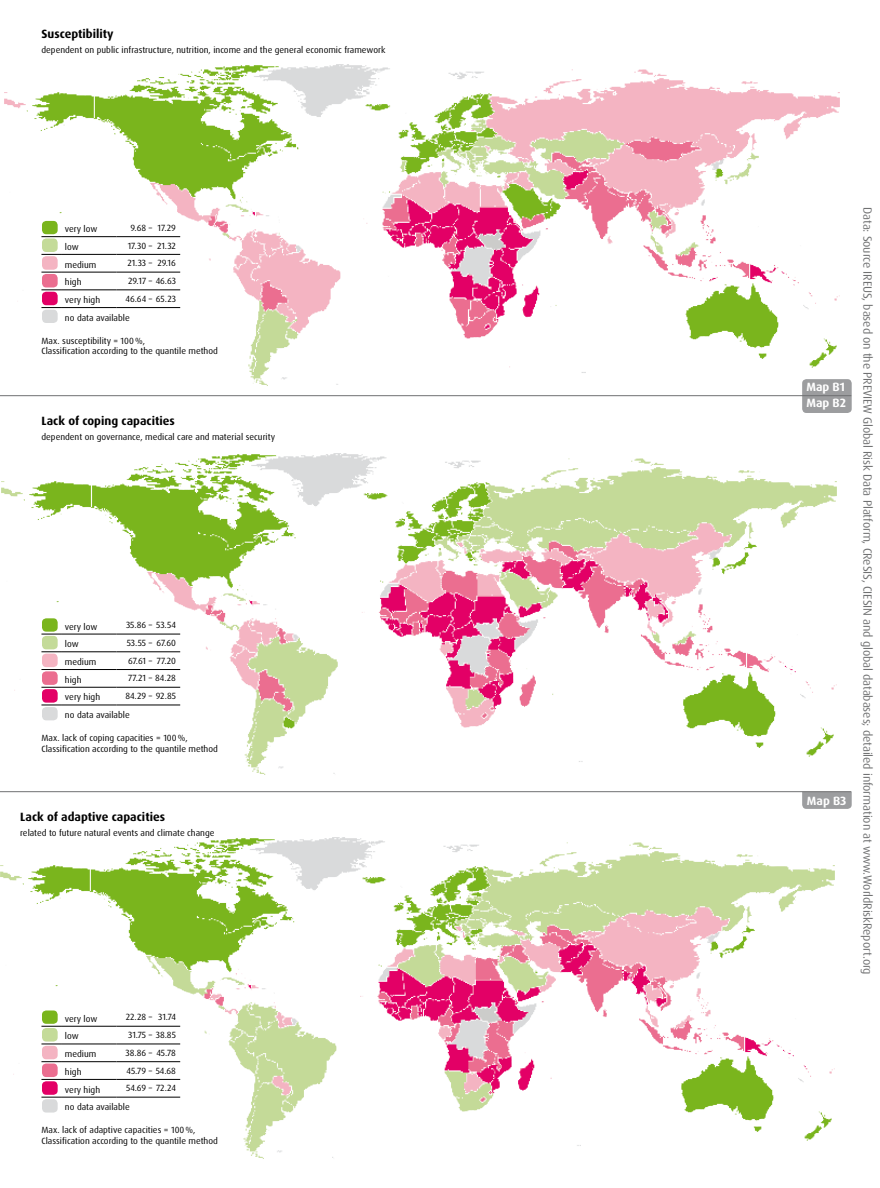
<style>
.page{position:relative;width:880px;height:1188px;background:#fff}
.page>*{position:absolute;margin:0;border:0;box-sizing:border-box;transform-origin:0 0}
.t1{font:12px "Dax OT";letter-spacing:-.01em;color:#707172}
.t2{font:700 12px "Dax OT";color:#000}
.t3{font:700 12px/16.5px "Dax OT";color:#fff}
.t4{font:9px/19px "Dax OT";color:#000}
</style>
<div class="page">
<img style="left:0;top:837px;width:835px;height:322px">
<img style="left:4px;top:64px;width:836px;height:322px">
<img style="left:1px;top:453px;width:836px;height:322px">
<div style="left:802px;top:775px;width:49px;height:34px;background:#9c9d9f;border-radius:4px"></div>
<div style="left:797px;top:770px;width:59px;height:22px;background:#fff"></div>
<div style="left:802px;top:379px;width:49px;height:34px;background:#9c9d9f;border-radius:4px"></div>
<svg style="left:41px;top:1009px;width:139px;height:106px"></svg>
<hr style="left:62px;top:1097px;width:54px;height:1px;background:#000">
<hr style="left:116px;top:1097px;width:64px;height:1px;background:#000">
<div style="left:42px;top:1081px;width:16px;height:14px;background:#e30066;border-radius:4px"></div>
<div style="left:42px;top:1064px;width:16px;height:13px;background:#eb6e90;border-radius:4px"></div>
<div style="left:42px;top:1046px;width:16px;height:13px;background:#f4b4c2;border-radius:4px"></div>
<div style="left:42px;top:1028px;width:16px;height:14px;background:#c4db99;border-radius:4px"></div>
<div style="left:42px;top:1011px;width:16px;height:13px;background:#7ab51d;border-radius:4px"></div>
<div style="left:42px;top:1099px;width:16px;height:14px;background:#d9dadb;border-radius:4px"></div>
<svg style="left:41px;top:616px;width:139px;height:107px"></svg>
<hr style="left:62px;top:705px;width:54px;height:1px;background:#000">
<hr style="left:116px;top:705px;width:64px;height:1px;background:#000">
<div style="left:42px;top:689px;width:16px;height:14px;background:#e30066;border-radius:4px"></div>
<div style="left:42px;top:671px;width:16px;height:14px;background:#eb6e90;border-radius:4px"></div>
<div style="left:42px;top:654px;width:16px;height:13px;background:#f4b4c2;border-radius:4px"></div>
<div style="left:42px;top:636px;width:16px;height:13px;background:#c4db99;border-radius:4px"></div>
<div style="left:42px;top:618px;width:16px;height:14px;background:#7ab51d;border-radius:4px"></div>
<div style="left:42px;top:707px;width:16px;height:13px;background:#d9dadb;border-radius:4px"></div>
<svg style="left:41px;top:219px;width:139px;height:106px"></svg>
<hr style="left:62px;top:307px;width:54px;height:1px;background:#000">
<hr style="left:116px;top:307px;width:64px;height:1px;background:#000">
<div style="left:42px;top:292px;width:16px;height:13px;background:#e30066;border-radius:4px"></div>
<div style="left:42px;top:274px;width:16px;height:13px;background:#eb6e90;border-radius:4px"></div>
<div style="left:42px;top:256px;width:16px;height:14px;background:#f4b4c2;border-radius:4px"></div>
<div style="left:42px;top:238px;width:16px;height:14px;background:#c4db99;border-radius:4px"></div>
<div style="left:42px;top:221px;width:16px;height:13px;background:#7ab51d;border-radius:4px"></div>
<div style="left:42px;top:310px;width:16px;height:13px;background:#d9dadb;border-radius:4px"></div>
<hr style="left:0;top:791px;width:851px;height:1px;background:#707172">
<hr style="left:0;top:395px;width:851px;height:1px;background:#707172">
<h1 class="t2" style="left:41px;top:26px;width:74px">Susceptibility</h1>
<p class="t4" style="left:41px;top:40px;width:345px">dependent on public infrastructure, nutrition, income and the general economic framework</p>
<p class="t4" style="left:65px;top:220px;width:34px">very low</p>
<p class="t4" style="left:131px;top:218px;width:47px">9.68 – 17.29</p>
<p class="t4" style="left:65px;top:237px;width:15px">low</p>
<p class="t4" style="left:128px;top:236px;width:50px">17.30 – 21.32</p>
<p class="t4" style="left:65px;top:255px;width:33px">medium</p>
<p class="t4" style="left:127px;top:254px;width:50px">21.33 – 29.16</p>
<p class="t4" style="left:65px;top:273px;width:18px">high</p>
<p class="t4" style="left:128px;top:272px;width:49px">29.17 – 46.63</p>
<p class="t4" style="left:65px;top:291px;width:37px">very high</p>
<p class="t4" style="left:65px;top:289px;width:112px;text-indent:61px">46.64 – 65.23 no data available</p>
<p class="t4" style="left:41px;top:335px;width:178px;line-height:10.8px">Max. susceptibility = 100%,<br>Classification according to the quantile method</p>
<h1 class="t2" style="left:41px;top:413px;width:135px">Lack of coping capacities</h1>
<p class="t4" style="left:41px;top:428px;width:235px">dependent on governance, medical care and material security</p>
<p class="t4" style="left:65px;top:617px;width:34px">very low</p>
<p class="t4" style="left:126px;top:616px;width:51px">35.86 – 53.54</p>
<p class="t4" style="left:65px;top:635px;width:15px">low</p>
<p class="t4" style="left:127px;top:633px;width:51px">53.55 – 67.60</p>
<p class="t4" style="left:65px;top:652px;width:33px">medium</p>
<p class="t4" style="left:128px;top:651px;width:49px">67.61 – 77.20</p>
<p class="t4" style="left:65px;top:670px;width:18px">high</p>
<p class="t4" style="left:128px;top:669px;width:49px">77.21 – 84.28</p>
<p class="t4" style="left:65px;top:688px;width:37px">very high</p>
<p class="t4" style="left:65px;top:687px;width:112px;text-indent:60px">84.29 – 92.85 no data available</p>
<p class="t4" style="left:41px;top:733px;width:178px;line-height:10.8px">Max. lack of coping capacities = 100%,<br>Classification according to the quantile method</p>
<h1 class="t2" style="left:20px;top:809px;width:146px">Lack of adaptive capacities</h1>
<p class="t4" style="left:20px;top:824px;width:196px">related to future natural events and climate change</p>
<p class="t4" style="left:65px;top:1009px;width:34px">very low</p>
<p class="t4" style="left:126px;top:1008px;width:52px">22.28 – 31.74</p>
<p class="t4" style="left:65px;top:1027px;width:15px">low</p>
<p class="t4" style="left:128px;top:1026px;width:49px">31.75 – 38.85</p>
<p class="t4" style="left:65px;top:1045px;width:33px">medium</p>
<p class="t4" style="left:125px;top:1043px;width:52px">38.86 – 45.78</p>
<p class="t4" style="left:65px;top:1062px;width:18px">high</p>
<p class="t4" style="left:126px;top:1061px;width:51px">45.79 – 54.68</p>
<p class="t4" style="left:65px;top:1080px;width:37px">very high</p>
<p class="t4" style="left:65px;top:1079px;width:112px;text-indent:61px">54.69 – 72.24 no data available</p>
<p class="t4" style="left:41px;top:1125px;width:178px;line-height:10.8px">Max. lack of adaptive capacities = 100%,<br>Classification according to the quantile method</p>
<h1 class="t3" style="left:806px;top:379px;width:41px">Map B1<br>Map B2</h1>
<h1 class="t3" style="left:807px;top:793px;width:41px">Map B3</h1>
<h1 class="t1" style="left:875px;top:207px;width:769px;rotate:90deg">Data: Source IREUS, based on the PREVIEW Global Risk Data Platform, CReSIS, CIESIN and global databases; detailed information at www.WorldRiskReport.org</h1>
</div>
